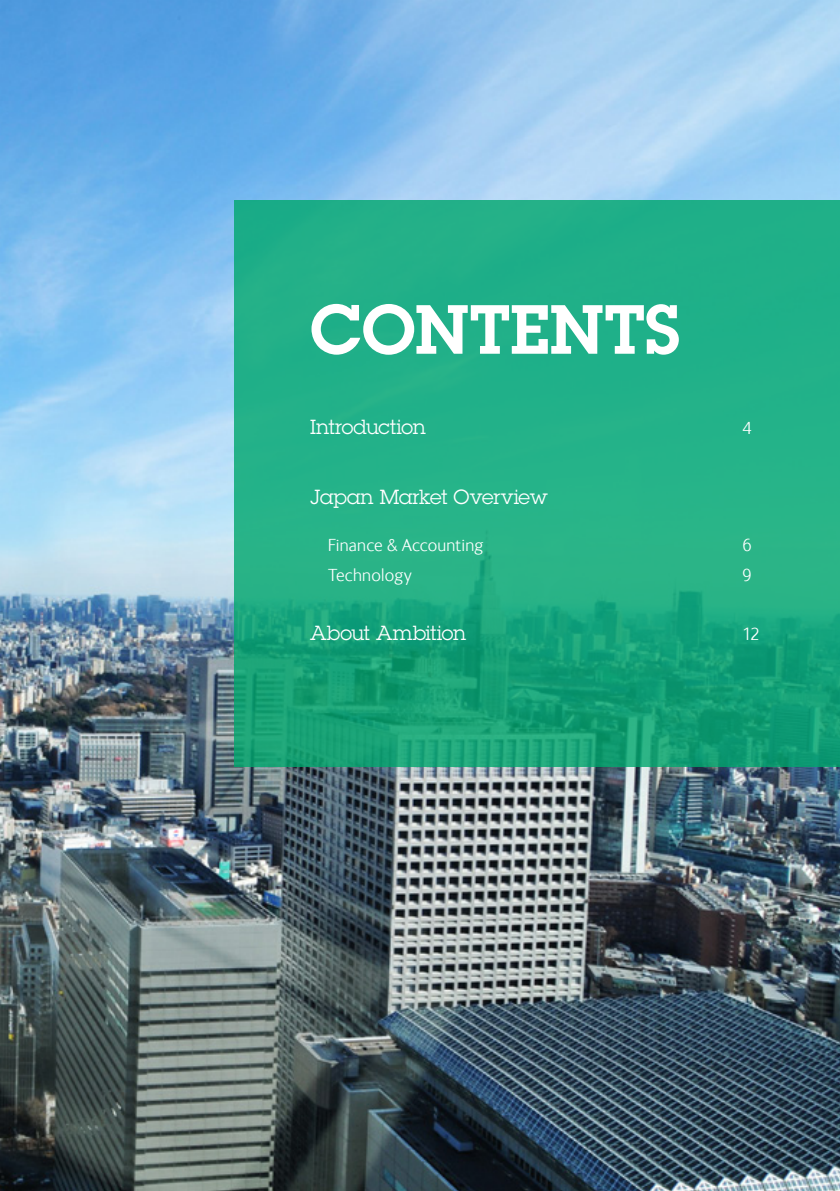
<style>
.page{position:relative;width:840px;height:1191px;background:#fff}
.page>*{position:absolute;margin:0;border:0;box-sizing:border-box;transform-origin:0 0}
.t1{font:600 68px "Lubalin Graph Std";color:#fff}
.t2{font:20px "Lubalin Graph Std";letter-spacing:-.01em;color:#fff}
.t3{font:300 18px "FS Ingrid";letter-spacing:.01em;color:#fff}
</style>
<div class="page">
<img style="left:0;top:0;width:839px;height:1191px">
<svg style="left:234px;top:200px;width:605px;height:566px;background:#1fac83"></svg>
<h1 class="t1" style="left:310px;top:284px;width:98px">CONTENTS</h1>
<p class="t2" style="left:310px;top:414px;width:117px">Introduction</p>
<p class="t3" style="left:742px;top:416px;width:10px">4</p>
<p class="t2" style="left:310px;top:485px;width:239px">Japan Market Overview</p>
<p class="t3" style="left:328px;top:534px;width:156px">Finance &amp; Accounting</p>
<p class="t3" style="left:742px;top:534px;width:10px">6</p>
<p class="t3" style="left:328px;top:563px;width:85px">Technology</p>
<p class="t3" style="left:742px;top:563px;width:10px">9</p>
<p class="t2" style="left:310px;top:620px;width:157px">About Ambition</p>
<p class="t3" style="left:742px;top:623px;width:18px">12</p>
</div>
